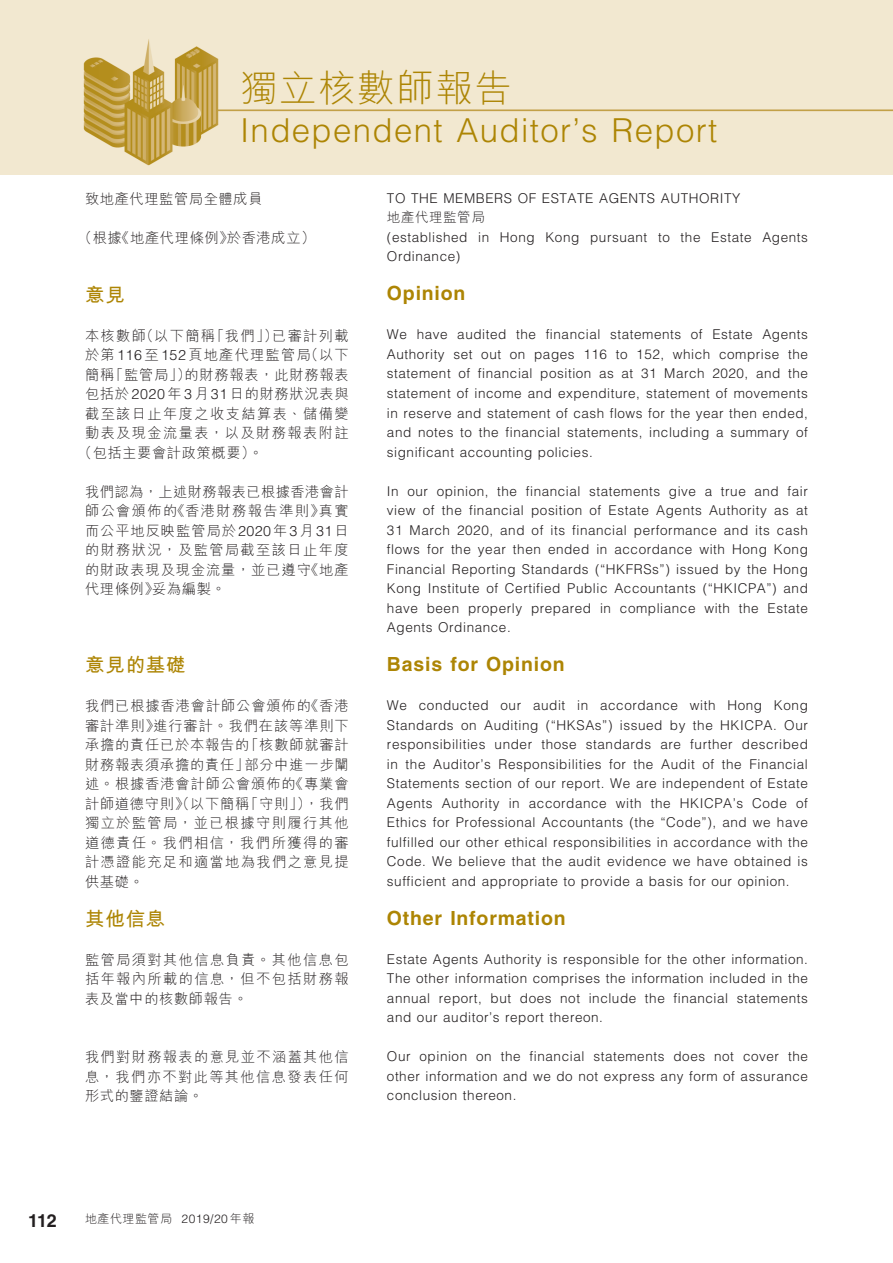
<style>
.page{position:relative;width:893px;height:1263px;background:#fff}
.page>*{position:absolute;margin:0;border:0;box-sizing:border-box;transform-origin:0 0}
.t1{font:37.5px "M Hei HK Light E Ten B5 H";letter-spacing:.04em;color:#ad8504}
.t2{font:300 33px "Helvetica";letter-spacing:.04em;color:#ad8504}
.t3{font:700 19.5px "Helvetica";letter-spacing:.04em;color:#ad8504}
.t4{font:19.5px "M Hei HK Bold E Ten B5 H";letter-spacing:.04em;color:#ad8504}
.t5{font:700 18px "Helvetica";color:#231f20}
.t6{font:14.25px/19.5px "M Hei HK Light E Ten B5 H";letter-spacing:.095em;color:#231f20;text-align:justify}
.t7{font:14.25px "M Hei HK Light E Ten B5 H";letter-spacing:.04em;color:#231f20}
.t8{font:14.25px "M Hei HK Light E Ten B5 H";letter-spacing:.05em;color:#231f20}
.t9{font:300 13.5px/19.5px "Helvetica";letter-spacing:.04em;color:#231f20;text-align:justify}
.t10{font:13.5px "M Hei HK Light E Ten B5 H";letter-spacing:.04em;color:#231f20}
.t11{font:12px "M Hei HK Light E Ten B5 H";letter-spacing:.04em;color:#231f20}
.s1{font-family:"Helvetica";font-weight:300}
</style>
<div class="page">
<div style="left:0;top:0;width:893px;height:174px;background:#f2e7cf"></div>
<h1 class="t1" style="left:240px;top:73px;width:273px">獨立核數師報告</h1>
<h2 class="t2" style="left:240px;top:118px;width:479px">Independent Auditor’s Report</h2>
<p class="t7" style="left:85px;top:193px;width:179px">致地產代理監管局全體成員</p>
<p class="t7" style="left:78px;top:232px;width:239px">（根據《地產代理條例》於香港成立）</p>
<h3 class="t4" style="left:85px;top:287px;width:41px">意見</h3>
<p class="t6" style="left:85px;top:327px;width:265px">本核數師（以下簡稱「我們」）已審計列載</p>
<p class="t6" style="left:85px;top:347px;width:265px">於第<span class="s1">116</span>至<span class="s1">152</span>頁地產代理監管局（以下</p>
<p class="t8" style="left:85px;top:369px;width:265px">簡稱「監管局」）的財務報表，此財務報表</p>
<p class="t8" style="left:85px;top:388px;width:265px">包括於 <span class="s1">2020</span> 年 <span class="s1">3</span> 月<span class="s1">31</span> 日的財務狀況表與</p>
<p class="t6" style="left:85px;top:405px;width:265px">截至該日止年度之收支結算表、儲備變</p>
<p class="t6" style="left:85px;top:425px;width:265px">動表及現金流量表，以及財務報表附註</p>
<p class="t7" style="left:78px;top:447px;width:187px">（包括主要會計政策概要）。</p>
<p class="t6" style="left:85px;top:483px;width:265px">我們認為，上述財務報表已根據香港會計師公會頒佈的《香港財務報告準則》真實而公平地反映監管局於<span class="s1">2020</span>年<span class="s1">3</span>月<span class="s1">31</span>日的財務狀況，及監管局截至該日止年度的財政表現及現金流量，並已遵守《地產代理條例》妥為編製。</p>
<h3 class="t4" style="left:85px;top:657px;width:102px">意見的基礎</h3>
<p class="t6" style="left:85px;top:698px;width:265px">我們已根據香港會計師公會頒佈的《香港審計準則》進行審計。我們在該等準則下承擔的責任已於本報告的「核數師就審計財務報表須承擔的責任」部分中進一步闡述。根據香港會計師公會頒佈的《專業會計師道德守則》（以下簡稱「守則」），我們獨立於監管局，並已根據守則履行其他道德責任。我們相信，我們所獲得的審計憑證能充足和適當地為我們之意見提供基礎。</p>
<h3 class="t4" style="left:85px;top:911px;width:82px">其他信息</h3>
<p class="t6" style="left:85px;top:951px;width:265px">監管局須對其他信息負責。其他信息包括年報內所載的信息，但不包括財務報表及當中的核數師報告。</p>
<p class="t6" style="left:85px;top:1049px;width:265px">我們對財務報表的意見並不涵蓋其他信息，我們亦不對此等其他信息發表任何形式的鑒證結論。</p>
<p class="t9" style="left:387px;top:190px;width:355px">TO THE MEMBERS OF ESTATE AGENTS AUTHORITY</p>
<p class="t10" style="left:387px;top:212px;width:99px">地產代理監管局</p>
<p class="t9" style="left:387px;top:229px;width:422px">(established in Hong Kong pursuant to the Estate Agents<br>Ordinance)</p>
<h3 class="t3" style="left:387px;top:286px;width:80px">Opinion</h3>
<p class="t9" style="left:387px;top:326px;width:422px">We have audited the financial statements of Estate Agents Authority set out on pages 116 to 152, which comprise the statement of financial position as at 31 March 2020, and the statement of income and expenditure, statement of movements in reserve and statement of cash flows for the year then ended, and notes to the financial statements, including a summary of significant accounting policies.</p>
<p class="t9" style="left:387px;top:482px;width:422px">In our opinion, the financial statements give a true and fair view of the financial position of Estate Agents Authority as at 31 March 2020, and of its financial performance and its cash flows for the year then ended in accordance with Hong Kong Financial Reporting Standards (“HKFRSs”) issued by the Hong Kong Institute of Certified Public Accountants (“HKICPA”) and have been properly prepared in compliance with the Estate Agents Ordinance.</p>
<h3 class="t3" style="left:387px;top:657px;width:179px">Basis for Opinion</h3>
<p class="t9" style="left:387px;top:697px;width:422px">We conducted our audit in accordance with Hong Kong Standards on Auditing (“HKSAs”) issued by the HKICPA. Our responsibilities under those standards are further described in the Auditor’s Responsibilities for the Audit of the Financial Statements section of our report. We are independent of Estate Agents Authority in accordance with the HKICPA’s Code of Ethics for Professional Accountants (the “Code”), and we have fulfilled our other ethical responsibilities in accordance with the Code. We believe that the audit evidence we have obtained is sufficient and appropriate to provide a basis for our opinion.</p>
<h3 class="t3" style="left:387px;top:910px;width:180px">Other Information</h3>
<p class="t9" style="left:387px;top:950px;width:422px">Estate Agents Authority is responsible for the other information.<br>The other information comprises the information included in the annual report, but does not include the financial statements and our auditor’s report thereon.</p>
<p class="t9" style="left:387px;top:1048px;width:422px">Our opinion on the financial statements does not cover the other information and we do not express any form of assurance conclusion thereon.</p>
<h3 class="t5" style="left:28px;top:1214px;width:30px">112</h3>
<p class="t11" style="left:85px;top:1214px;width:171px">地產代理監管局 <span class="s1">2019/20</span> 年報</p>
</div>
